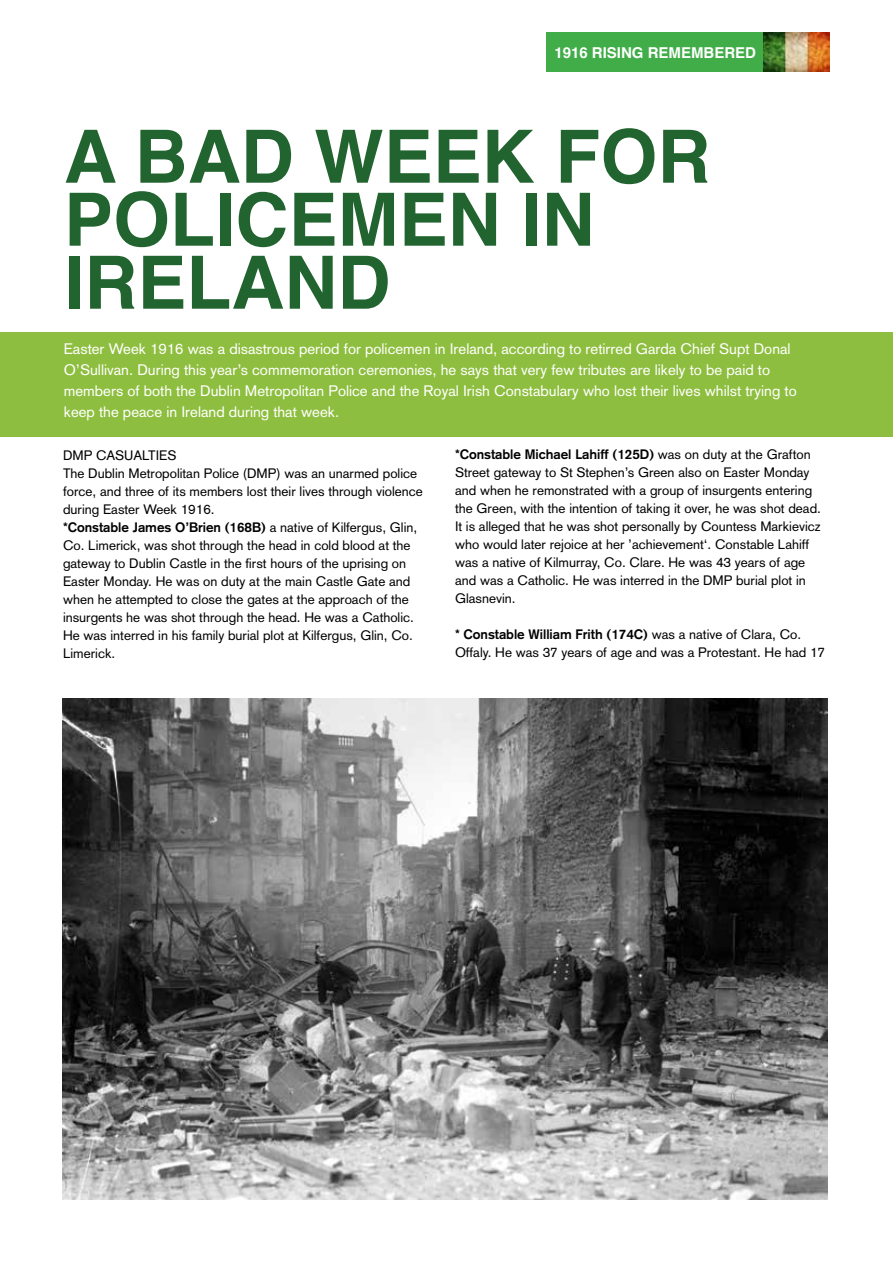
<style>
.page{position:relative;width:893px;height:1263px;background:#fff}
.page>*{position:absolute;margin:0;border:0;box-sizing:border-box;transform-origin:0 0}
.t1{font:700 73.5px/63px "Helvetica";color:#22642f}
.t2{font:15px/21px "Akzidenz Grotesk";color:#fff}
.t3{font:700 15px "Helvetica";color:#fff}
.t4{font:13.5px/18px "Akzidenz Grotesk";color:#000}
.s1{font-weight:700}
</style>
<div class="page">
<div style="left:546px;top:32px;width:283px;height:40px;background:#41ad49"></div>
<img style="left:764px;top:32px;width:65px;height:40px">
<div style="left:0;top:332px;width:893px;height:104px;background:#8ebe3f"></div>
<img style="left:62px;top:698px;width:766px;height:501px">
<p class="t3" style="left:554px;top:40px;width:203px">1916 RISING REMEMBERED</p>
<h1 class="t1" style="left:64px;top:126px;width:648px">A BAD WEEK FOR<br>POLICEMEN IN<br>IRELAND</h1>
<p class="t2" style="left:64px;top:338px;width:734px">Easter Week 1916 was a disastrous period for policemen in Ireland, according to retirred Garda Chief Supt Donal O’Sullivan. During this year’s commemoration ceremonies, he says that very few tributes are likely to be paid to members of both the Dublin Metropolitan Police and the Royal Irish Constabulary who lost their lives whilst trying to keep the peace in Ireland during that week.</p>
<p class="t4" style="left:455px;top:445px;width:367px"><span class="s1">*Constable Michael Lahiff (125D)</span> was on duty at the Grafton Street gateway to St Stephen’s Green also on Easter Monday and when he remonstrated with a group of insurgents entering the Green, with the intention of taking it over, he was shot dead.<br>It is alleged that he was shot personally by Countess Markievicz who would later rejoice at her ’achievement‘. Constable Lahiff was a native of Kilmurray, Co. Clare. He was 43 years of age and was a Catholic. He was interred in the DMP burial plot in Glasnevin.</p>
<p class="t4" style="left:455px;top:625px;width:372px"><span class="s1">* Constable William Frith (174C)</span> was a native of Clara, Co.<br>Offaly. He was 37 years of age and was a Protestant. He had 17</p>
<p class="t4" style="left:63px;top:447px;width:361px">DMP CASUALTIES<br>The Dublin Metropolitan Police (DMP) was an unarmed police force, and three of its members lost their lives through violence during Easter Week 1916.<br><span class="s1">*Constable James O’Brien (168B)</span> a native of Kilfergus, Glin, Co. Limerick, was shot through the head in cold blood at the gateway to Dublin Castle in the first hours of the uprising on Easter Monday. He was on duty at the main Castle Gate and when he attempted to close the gates at the approach of the insurgents he was shot through the head. He was a Catholic.<br>He was interred in his family burial plot at Kilfergus, Glin, Co.<br>Limerick.</p>
</div>
